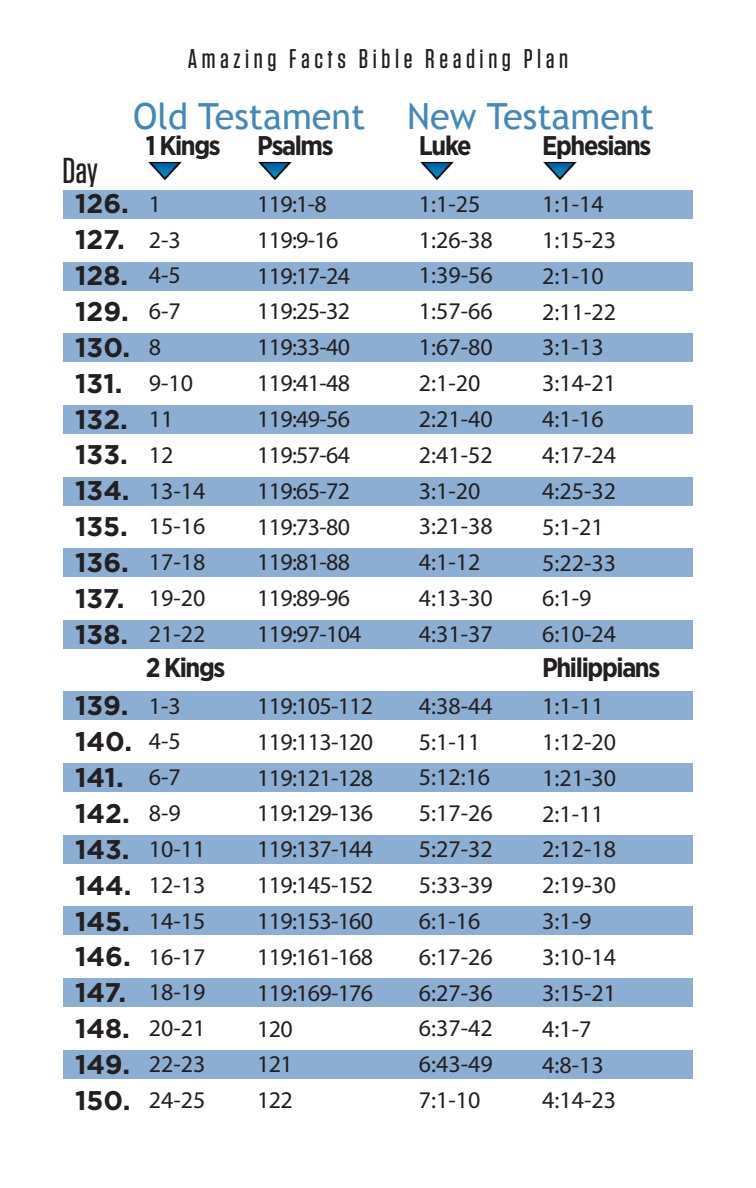
<style>
.page{position:relative;width:756px;height:1188px;background:#fff}
.page>*{position:absolute;margin:0;border:0;box-sizing:border-box;transform-origin:0 0}
.t1{font:36px "Trebuchet MS";color:#4289bb}
.t2{font:500 36px "Tungsten";color:#231f20}
.t3{font:700 27px/36px "Gotham HTF";color:#231f20}
.t4{font:700 27px "Gotham Narrow";letter-spacing:-.05em;color:#231f20}
.t5{font:500 27px "Tungsten";letter-spacing:.17em;color:#231f20}
.t6{font:24px/36px "Myriad Pro";color:#231f20}
.t7{font:24px/36px "Myriad Pro";letter-spacing:-.03em;color:#231f20}
</style>
<div class="page">
<div style="left:63px;top:191px;width:630px;height:28px;background:#8caed2"></div>
<div style="left:63px;top:262px;width:630px;height:29px;background:#8caed2"></div>
<div style="left:63px;top:334px;width:630px;height:28px;background:#8caed2"></div>
<div style="left:63px;top:405px;width:630px;height:29px;background:#8caed2"></div>
<div style="left:63px;top:477px;width:630px;height:28px;background:#8caed2"></div>
<div style="left:63px;top:548px;width:630px;height:29px;background:#8caed2"></div>
<div style="left:63px;top:620px;width:630px;height:28px;background:#8caed2"></div>
<div style="left:63px;top:692px;width:630px;height:28px;background:#8caed2"></div>
<div style="left:63px;top:763px;width:630px;height:29px;background:#8caed2"></div>
<div style="left:63px;top:835px;width:630px;height:28px;background:#8caed2"></div>
<div style="left:63px;top:906px;width:630px;height:29px;background:#8caed2"></div>
<div style="left:63px;top:978px;width:630px;height:29px;background:#8caed2"></div>
<div style="left:63px;top:1050px;width:630px;height:28px;background:#8caed2"></div>
<img style="left:148px;top:161px;width:34px;height:19px">
<img style="left:258px;top:161px;width:34px;height:19px">
<img style="left:420px;top:161px;width:34px;height:19px">
<img style="left:543px;top:161px;width:34px;height:19px">
<h1 class="t2" style="left:63px;top:152px;width:37px">Day</h1>
<p class="t5" style="left:188px;top:44px;width:382px">Amazing Facts Bible Reading Plan</p>
<h1 class="t1" style="left:133px;top:95px;width:522px">Old Testament New Testament</h1>
<p class="t4" style="left:146px;top:129px;width:76px">1 Kings</p>
<p class="t4" style="left:257px;top:129px;width:78px">Psalms</p>
<p class="t4" style="left:419px;top:129px;width:54px">Luke</p>
<p class="t4" style="left:542px;top:129px;width:111px">Ephesians</p>
<p class="t3" style="left:75px;top:185px;width:57px">126.<br>127.<br>128.<br>129.<br>130.<br>131.<br>132.<br>133.<br>134.<br>135.<br>136.<br>137.<br>138.</p>
<p class="t3" style="left:75px;top:687px;width:58px">139.<br>140.<br>141.<br>142.<br>143.<br>144.<br>145.<br>146.<br>147.<br>148.<br>149.<br>150.</p>
<p class="t6" style="left:149px;top:185px;width:58px">1<br>2-3<br>4-5<br>6-7<br>8<br>9-10<br>11<br>12<br>13-14<br>15-16<br>17-18<br>19-20<br>21-22</p>
<p class="t4" style="left:146px;top:651px;width:81px">2 Kings</p>
<p class="t6" style="left:149px;top:687px;width:58px">1-3<br>4-5<br>6-7<br>8-9<br>10-11<br>12-13<br>14-15<br>16-17<br>18-19<br>20-21<br>22-23<br>24-25</p>
<p class="t7" style="left:257px;top:185px;width:106px">119:1-8<br>119:9-16<br>119:17-24<br>119:25-32<br>119:33-40<br>119:41-48<br>119:49-56<br>119:57-64<br>119:65-72<br>119:73-80<br>119:81-88<br>119:89-96<br>119:97-104</p>
<p class="t7" style="left:257px;top:687px;width:117px">119:105-112<br>119:113-120<br>119:121-128<br>119:129-136<br>119:137-144<br>119:145-152<br>119:153-160<br>119:161-168<br>119:169-176<br>120<br>121<br>122</p>
<p class="t6" style="left:419px;top:185px;width:75px">1:1-25<br>1:26-38<br>1:39-56<br>1:57-66<br>1:67-80<br>2:1-20<br>2:21-40<br>2:41-52<br>3:1-20<br>3:21-38<br>4:1-12<br>4:13-30<br>4:31-37</p>
<p class="t6" style="left:419px;top:687px;width:75px">4:38-44<br>5:1-11<br>5:12:16<br>5:17-26<br>5:27-32<br>5:33-39<br>6:1-16<br>6:17-26<br>6:27-36<br>6:37-42<br>6:43-49<br>7:1-10</p>
<p class="t6" style="left:542px;top:186px;width:75px">1:1-14<br>1:15-23<br>2:1-10<br>2:11-22<br>3:1-13<br>3:14-21<br>4:1-16<br>4:17-24<br>4:25-32<br>5:1-21<br>5:22-33<br>6:1-9<br>6:10-24</p>
<p class="t4" style="left:542px;top:651px;width:120px">Philippians</p>
<p class="t6" style="left:542px;top:688px;width:75px">1:1-11<br>1:12-20<br>1:21-30<br>2:1-11<br>2:12-18<br>2:19-30<br>3:1-9<br>3:10-14<br>3:15-21<br>4:1-7<br>4:8-13<br>4:14-23</p>
</div>
